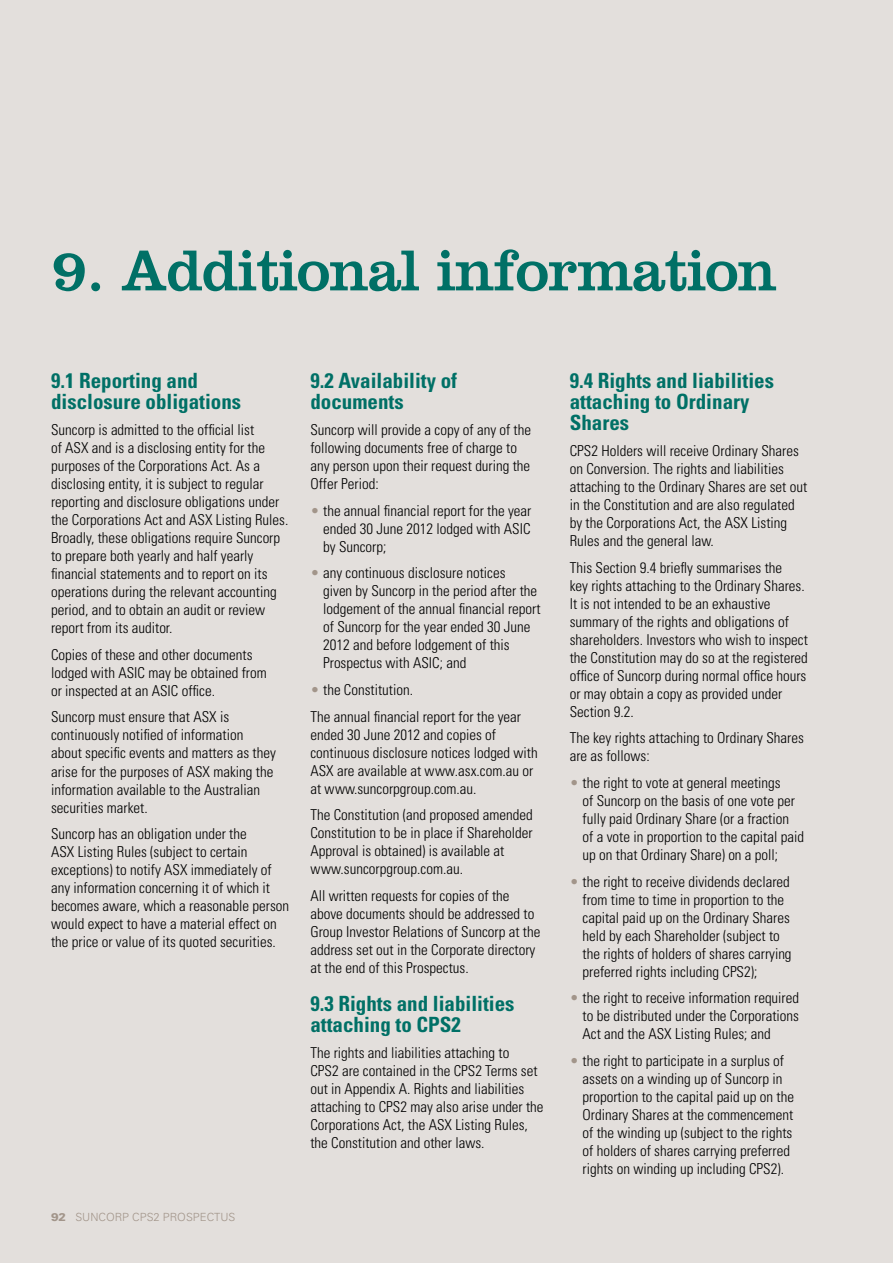
<style>
.page{position:relative;width:893px;height:1263px;background:#e3dfdc}
.page>*{position:absolute;margin:0;border:0;box-sizing:border-box;transform-origin:0 0}
.t1{font:60px "Clarendon";letter-spacing:-.02em;color:#007066}
.t2{font:700 condensed 21px/21px "Univers";color:#007066}
.t3{font:300 condensed 15px/18px "Univers";color:#000}
.t4{font:300 11.25px "Univers";color:#a2958a}
.s1{color:#a2958a}
.s2{font-weight:900}
</style>
<div class="page">
<h1 class="t1" style="left:51px;top:235px;width:728px">9. Additional information</h1>
<h2 class="t2" style="left:51px;top:370px;width:192px">9.1 Reporting and disclosure obligations</h2>
<p class="t3" style="left:51px;top:421px;width:239px">Suncorp is admitted to the official list<br>of ASX and is a disclosing entity for the purposes of the Corporations Act. As a disclosing entity, it is subject to regular reporting and disclosure obligations under the Corporations Act and ASX Listing Rules.<br>Broadly, these obligations require Suncorp to prepare both yearly and half yearly financial statements and to report on its operations during the relevant accounting period, and to obtain an audit or review report from its auditor.</p>
<p class="t3" style="left:51px;top:645px;width:217px">Copies of these and other documents lodged with ASIC may be obtained from or inspected at an ASIC office.</p>
<p class="t3" style="left:51px;top:708px;width:226px">Suncorp must ensure that ASX is continuously notified of information about specific events and matters as they arise for the purposes of ASX making the information available to the Australian securities market.</p>
<p class="t3" style="left:51px;top:824px;width:240px">Suncorp has an obligation under the<br>ASX Listing Rules (subject to certain exceptions) to notify ASX immediately of any information concerning it of which it becomes aware, which a reasonable person would expect to have a material effect on the price or value of its quoted securities.</p>
<h2 class="t2" style="left:310px;top:370px;width:148px">9.2 Availability of documents</h2>
<p class="t3" style="left:310px;top:421px;width:222px">Suncorp will provide a copy of any of the following documents free of charge to any person upon their request during the<br>Offer Period:</p>
<p class="t3" style="left:323px;top:501px;width:210px;text-align:justify;text-indent:-13px"><span class="s1">•</span> the annual financial report for the year ended 30 June 2012 lodged with ASIC by Suncorp;</p>
<p class="t3" style="left:323px;top:564px;width:219px;text-indent:-13px"><span class="s1">•</span> any continuous disclosure notices<br>given by Suncorp in the period after the lodgement of the annual financial report of Suncorp for the year ended 30 June 2012 and before lodgement of this Prospectus with ASIC; and</p>
<p class="t3" style="left:310px;top:676px;width:212px;line-height:26.5px"><span class="s1">•</span> the Constitution.<br>The annual financial report for the year</p>
<p class="t3" style="left:310px;top:725px;width:229px">ended 30 June 2012 and copies of continuous disclosure notices lodged with ASX are available at www.asx.com.au or at www.suncorpgroup.com.au.</p>
<p class="t3" style="left:310px;top:805px;width:224px">The Constitution (and proposed amended Constitution to be in place if Shareholder Approval is obtained) is available at www.suncorpgroup.com.au.</p>
<p class="t3" style="left:310px;top:886px;width:231px">All written requests for copies of the above documents should be addressed to Group Investor Relations of Suncorp at the address set out in the Corporate directory at the end of this Prospectus.</p>
<h2 class="t2" style="left:310px;top:992px;width:206px">9.3 Rights and liabilities attaching to CPS2</h2>
<p class="t3" style="left:310px;top:1043px;width:235px">The rights and liabilities attaching to<br>CPS2 are contained in the CPS2 Terms set out in Appendix A. Rights and liabilities attaching to CPS2 may also arise under the Corporations Act, the ASX Listing Rules, the Constitution and other laws.</p>
<p class="t4" style="left:51px;top:1210px;width:186px"><span class="s2">92</span> SUNCORP CPS2 PROSPECTUS</p>
<h2 class="t2" style="left:570px;top:370px;width:206px">9.4 Rights and liabilities attaching to Ordinary<br>Shares</h2>
<p class="t3" style="left:570px;top:442px;width:239px">CPS2 Holders will receive Ordinary Shares on Conversion. The rights and liabilities attaching to the Ordinary Shares are set out in the Constitution and are also regulated by the Corporations Act, the ASX Listing Rules and the general law.</p>
<p class="t3" style="left:570px;top:558px;width:240px">This Section 9.4 briefly summarises the<br>key rights attaching to the Ordinary Shares.<br>It is not intended to be an exhaustive summary of the rights and obligations of shareholders. Investors who wish to inspect the Constitution may do so at the registered office of Suncorp during normal office hours or may obtain a copy as provided under Section 9.2.</p>
<p class="t3" style="left:570px;top:729px;width:236px">The key rights attaching to Ordinary Shares are as follows:</p>
<p class="t3" style="left:583px;top:773px;width:223px;text-indent:-13px"><span class="s1">•</span> the right to vote at general meetings<br>of Suncorp on the basis of one vote per fully paid Ordinary Share (or a fraction<br>of a vote in proportion to the capital paid up on that Ordinary Share) on a poll;</p>
<p class="t3" style="left:583px;top:872px;width:211px;text-indent:-13px"><span class="s1">•</span> the right to receive dividends declared from time to time in proportion to the capital paid up on the Ordinary Shares held by each Shareholder (subject to the rights of holders of shares carrying preferred rights including CPS2);</p>
<p class="t3" style="left:583px;top:988px;width:218px;text-align:justify;text-indent:-13px"><span class="s1">•</span> the right to receive information required to be distributed under the Corporations Act and the ASX Listing Rules; and</p>
<p class="t3" style="left:583px;top:1051px;width:213px;text-indent:-13px"><span class="s1">•</span> the right to participate in a surplus of assets on a winding up of Suncorp in proportion to the capital paid up on the Ordinary Shares at the commencement of the winding up (subject to the rights of holders of shares carrying preferred rights on winding up including CPS2).</p>
</div>
